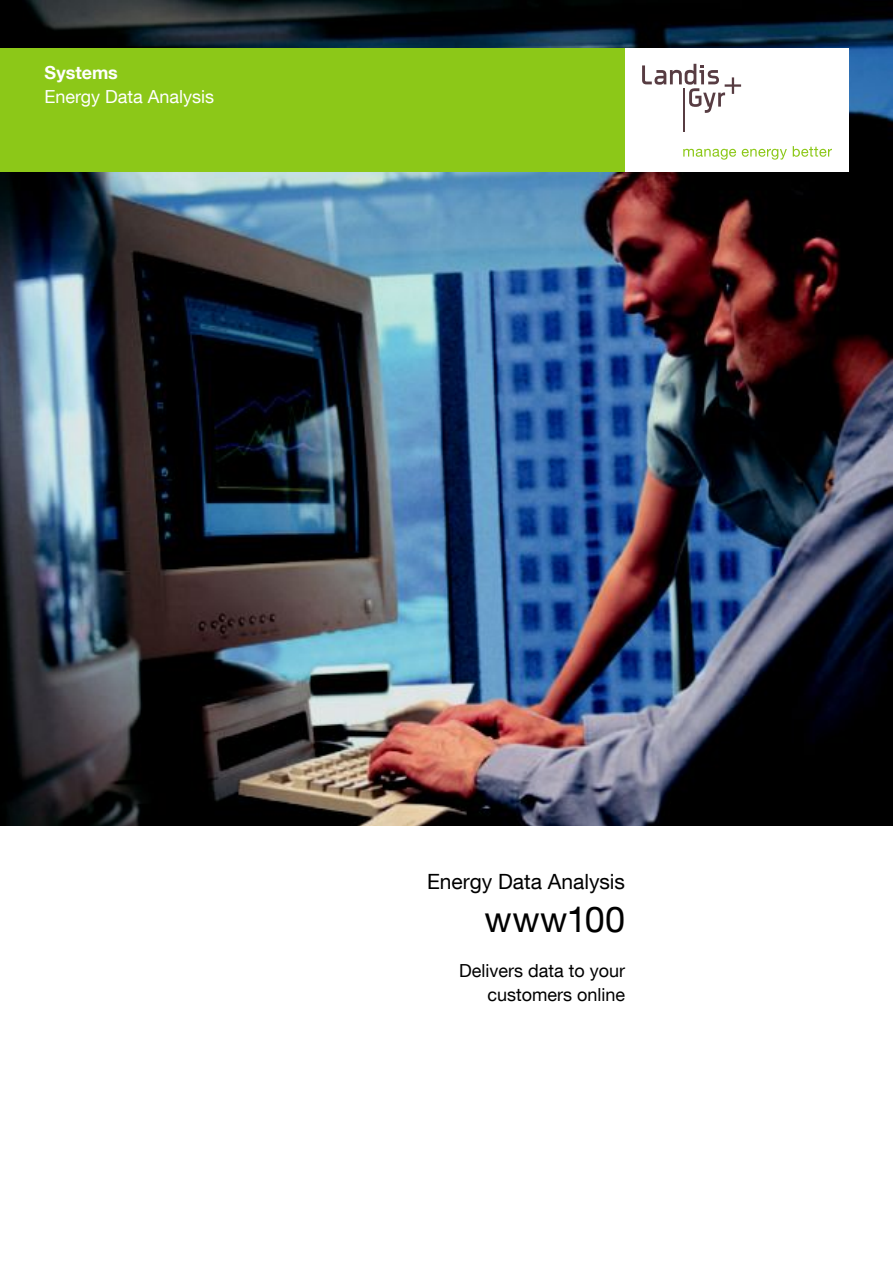
<style>
.page{position:relative;width:893px;height:1263px;background:#fff}
.page>*{position:absolute;margin:0;border:0;box-sizing:border-box;transform-origin:0 0}
.t1{font:36px "Helvetica Neue LT Com";letter-spacing:.01em;color:#000}
.t2{font:21px "Helvetica Neue LT Com";color:#000}
.t3{font:18px/24px "Helvetica Neue LT Com";color:#000;text-align:right}
.t4{font:18px "Helvetica Neue LT Com";color:#fff}
.t5{font:700 18px "Helvetica Neue LT Com";color:#fff}
</style>
<div class="page">
<img style="left:0;top:0;width:893px;height:826px">
<div style="left:625px;top:49px;width:223px;height:123px;background:#fff"></div>
<div style="left:0;top:49px;width:625px;height:123px;background:#8cc818"></div>
<hr style="left:683px;top:88px;width:1px;height:44px;background:#573c42">
<svg style="left:642px;top:64px;width:99px;height:49px"></svg>
<svg style="left:683px;top:149px;width:53px;height:11px"></svg>
<svg style="left:742px;top:149px;width:45px;height:11px"></svg>
<svg style="left:793px;top:146px;width:39px;height:11px"></svg>
<p class="t5" style="left:45px;top:61px;width:75px">Systems</p>
<p class="t4" style="left:45px;top:85px;width:171px">Energy Data Analysis</p>
<p class="t2" style="left:427px;top:869px;width:199px">Energy Data Analysis</p>
<h1 class="t1" style="left:485px;top:896px;width:142px">www100</h1>
<p class="t3" style="left:459px;top:958px;width:168px">Delivers data to your customers online</p>
</div>
